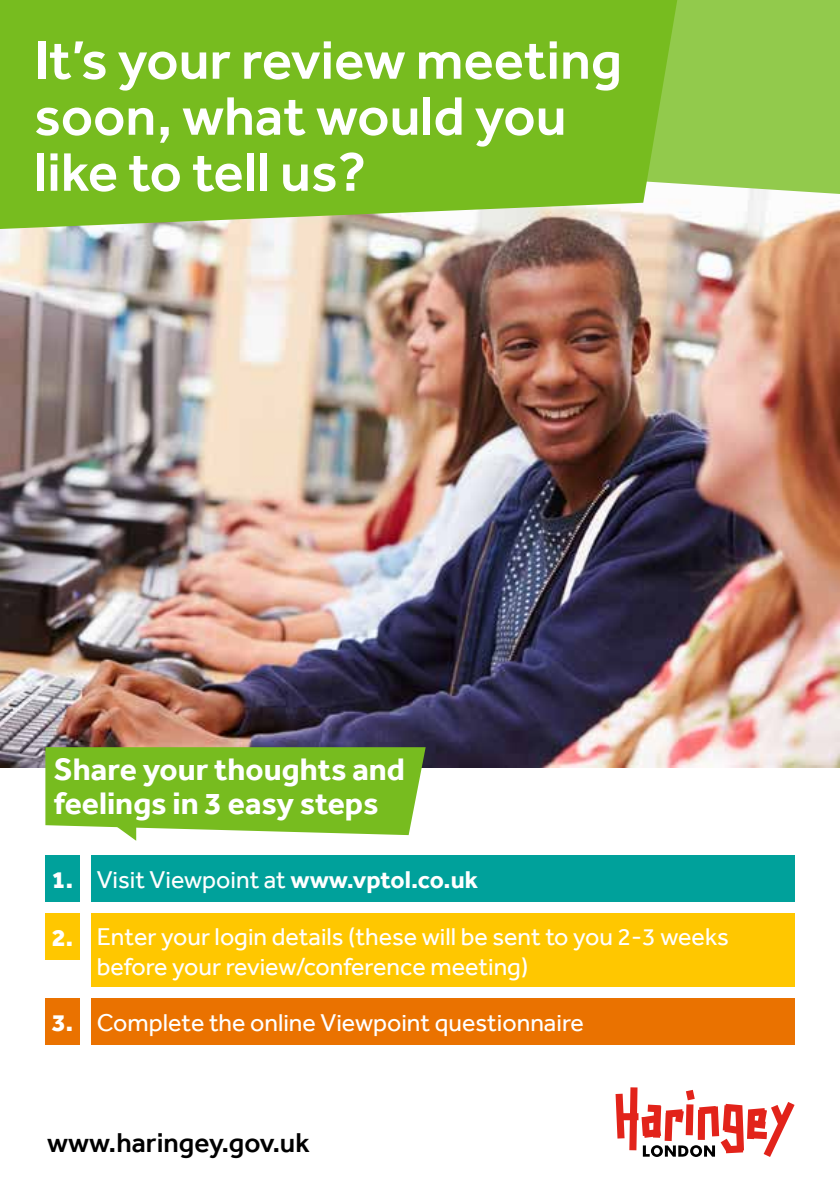
<style>
.page{position:relative;width:840px;height:1191px;background:#fff}
.page>*{position:absolute;margin:0;border:0;box-sizing:border-box;transform-origin:0 0}
.t1{font:500 56px/56px "Effra";color:#fff}
.t2{font:700 32px/34px "Effra";color:#fff}
.t3{font:500 28px "Effra";color:#000}
.t4{font:25px/30px "Effra";color:#fff}
.t5{font:800 25px "Effra";color:#fff}
.s1{font-weight:700}
.s2{font-weight:800}
</style>
<div class="page">
<div style="left:91px;top:855px;width:703px;height:46px;background:#00a19b"></div>
<img style="left:0;top:194px;width:839px;height:573px">
<svg style="left:615px;top:1087px;width:179px;height:70px"></svg>
<div style="left:677px;top:0;width:162px;height:194px;background:#92ca4c"></div>
<svg style="left:0;top:0;width:677px;height:229px;background:#7ebe2b"></svg>
<svg style="left:45px;top:747px;width:380px;height:93px;background:#87c33a"></svg>
<div style="left:45px;top:855px;width:34px;height:46px;background:#00a19b"></div>
<div style="left:91px;top:913px;width:703px;height:73px;background:#ffc700"></div>
<div style="left:45px;top:913px;width:34px;height:46px;background:#ffc700"></div>
<div style="left:91px;top:998px;width:703px;height:46px;background:#ea7200"></div>
<div style="left:45px;top:998px;width:34px;height:46px;background:#ea7200"></div>
<h1 class="t1" style="left:34px;top:31px;width:589px">It’s your review meeting soon, what would you like to tell us?</h1>
<p class="t2" style="left:54px;top:751px;width:352px">Share your thoughts and feelings in 3 easy steps</p>
<p class="t5" style="left:52px;top:864px;width:23px">1.</p>
<p class="t5" style="left:52px;top:922px;width:23px">2.</p>
<p class="t4" style="left:97px;top:864px;width:382px">Visit Viewpoint at <span class="s1">www.vptol.co.uk</span></p>
<p class="t4" style="left:97px;top:921px;width:633px">Enter your login details (these will be sent to you 2-3 weeks before your review/conference meeting)</p>
<p class="t4" style="left:52px;top:1007px;width:533px"><span class="s2">3.</span> Complete the online Viewpoint questionnaire</p>
<p class="t3" style="left:47px;top:1126px;width:264px">www.haringey.gov.uk</p>
</div>
